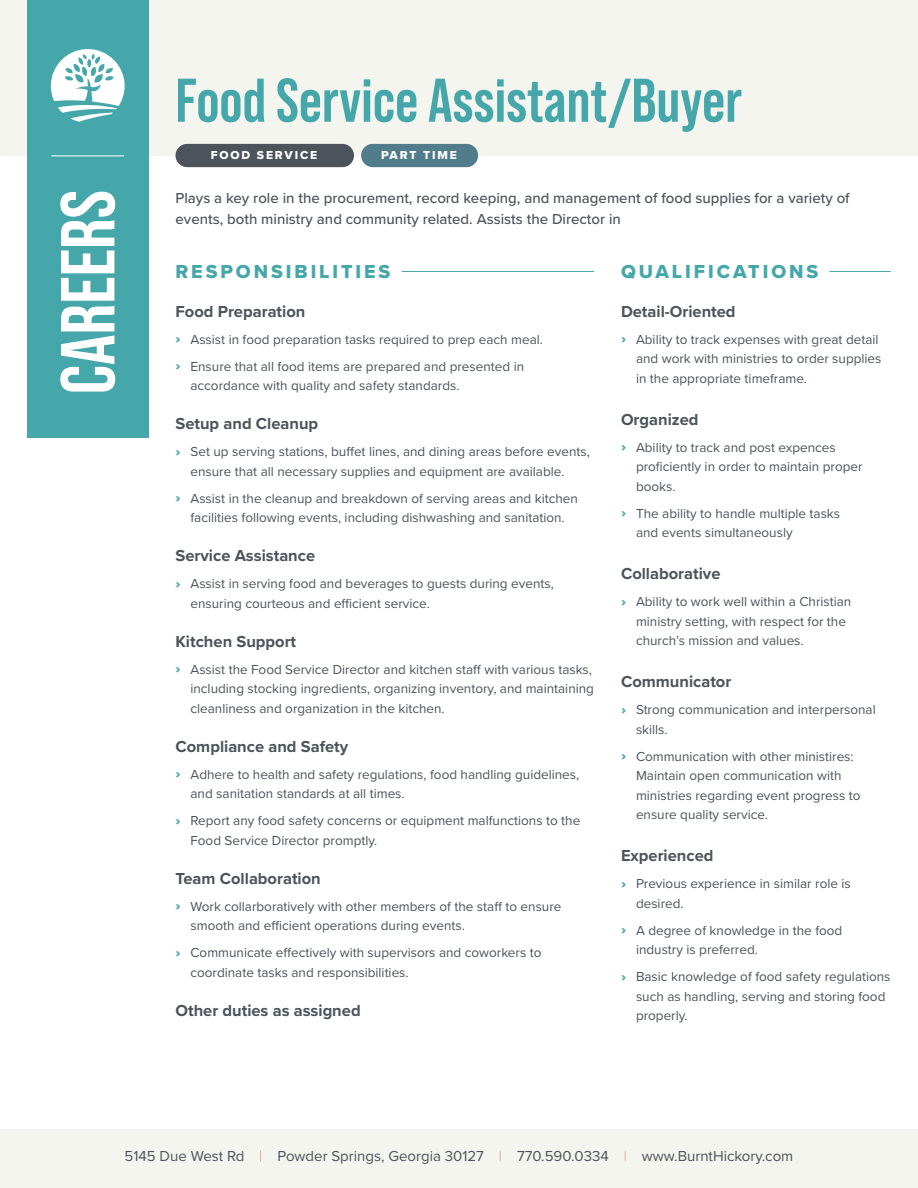
<style>
.page{position:relative;width:918px;height:1188px;background:#fff}
.page>*{position:absolute;margin:0;border:0;box-sizing:border-box;transform-origin:0 0}
.t1{font:700 76.35px "Bebas Neue Pro";color:#fff}
.Title_Heading{font:700 61.5px "Bebas Neue Pro";color:#45a7aa}
.Section_Heading{font:19.5px "Proxima Nova Extrabld";letter-spacing:.15em;color:#45a7aa}
.Responsibilities_Title{font:700 16.5px "Proxima Nova";color:#4c535b}
.Abstract_Copy{font:500 15px/21px "Proxima Nova";color:#4c535b}
.t2{font:15px "Proxima Nova";color:#4c535b}
.t3{font:13.5px/19.5px "Proxima Nova";color:#4c535b}
.Detail_Bubble{font:12px "Proxima Nova Extrabld";letter-spacing:.15em;color:#fff}
.s1{font-weight:900;color:#45a7aa}
.s2{font-family:"Proxima Nova T";font-weight:100;color:#d05e39}
</style>
<div class="page">
<div style="left:0;top:1129px;width:918px;height:59px;background:#f5f5ef"></div>
<div style="left:0;top:0;width:918px;height:156px;background:#f5f5ef"></div>
<div style="left:27px;top:0;width:121px;height:438px;background:#45a7aa"></div>
<hr style="left:51px;top:156px;width:73px;height:1px;background:#fff">
<svg style="left:51px;top:49px;width:74px;height:73px"></svg>
<div style="left:176px;top:144px;width:178px;height:23px;background:#4c535b;border-radius:12px"></div>
<div style="left:361px;top:144px;width:117px;height:23px;background:#507c8b;border-radius:12px"></div>
<hr style="left:402px;top:271px;width:192px;height:1px;background:#45a7aa">
<hr style="left:830px;top:271px;width:61px;height:1px;background:#45a7aa">
<h1 class="t1" style="left:44px;top:394px;width:206px;rotate:-90deg">CAREERS</h1>
<p class="Title_Heading" style="left:176px;top:65px;width:568px">Food Service Assistant/Buyer</p>
<p class="Detail_Bubble" style="left:211px;top:146px;width:108px">FOOD SERVICE</p>
<p class="Detail_Bubble" style="left:381px;top:146px;width:77px">PART TIME</p>
<p class="Abstract_Copy" style="left:176px;top:187px;width:676px">Plays a key role in the procurement, record keeping, and management of food supplies for a variety of events, both ministry and community related. Assists the Director in</p>
<p class="Section_Heading" style="left:176px;top:257px;width:216px">RESPONSIBILITIES</p>
<p class="Responsibilities_Title" style="left:176px;top:299px;width:131px">Food Preparation</p>
<p class="t3" style="left:176px;top:329px;width:369px"><span class="s1">›</span> Assist in food preparation tasks required to prep each meal.</p>
<p class="t3" style="left:190px;top:356px;width:335px;text-indent:-15px"><span class="s1">›</span> Ensure that all food items are prepared and presented in accordance with quality and safety standards.</p>
<p class="Responsibilities_Title" style="left:176px;top:412px;width:144px">Setup and Cleanup</p>
<p class="t3" style="left:190px;top:442px;width:401px;text-indent:-15px"><span class="s1">›</span> Set up serving stations, buffet lines, and dining areas before events, ensure that all necessary supplies and equipment are available.</p>
<p class="t3" style="left:176px;top:488px;width:404px;text-align:center"><span class="s1">›</span> Assist in the cleanup and breakdown of serving areas and kitchen facilities following events, including dishwashing and sanitation.</p>
<p class="Responsibilities_Title" style="left:176px;top:544px;width:141px">Service Assistance</p>
<p class="t3" style="left:190px;top:574px;width:365px;text-indent:-15px"><span class="s1">›</span> Assist in serving food and beverages to guests during events, ensuring courteous and efficient service.</p>
<p class="Responsibilities_Title" style="left:176px;top:629px;width:122px">Kitchen Support</p>
<p class="t3" style="left:190px;top:659px;width:405px;text-indent:-15px"><span class="s1">›</span> Assist the Food Service Director and kitchen staff with various tasks, including stocking ingredients, organizing inventory, and maintaining cleanliness and organization in the kitchen.</p>
<p class="Responsibilities_Title" style="left:176px;top:734px;width:174px">Compliance and Safety</p>
<p class="t3" style="left:190px;top:764px;width:390px;text-indent:-15px"><span class="s1">›</span> Adhere to health and safety regulations, food handling guidelines, and sanitation standards at all times.</p>
<p class="t3" style="left:190px;top:811px;width:391px;text-indent:-15px"><span class="s1">›</span> Report any food safety concerns or equipment malfunctions to the<br>Food Service Director promptly.</p>
<p class="Responsibilities_Title" style="left:176px;top:866px;width:147px">Team Collaboration</p>
<p class="t3" style="left:190px;top:896px;width:372px;text-indent:-15px"><span class="s1">›</span> Work collarboratively with other members of the staff to ensure smooth and efficient operations during events.</p>
<p class="t3" style="left:190px;top:943px;width:352px;text-indent:-15px"><span class="s1">›</span> Communicate effectively with supervisors and coworkers to coordinate tasks and responsibilities.</p>
<p class="Responsibilities_Title" style="left:176px;top:998px;width:187px">Other duties as assigned</p>
<p class="Section_Heading" style="left:621px;top:257px;width:199px">QUALIFICATIONS</p>
<p class="Responsibilities_Title" style="left:621px;top:299px;width:116px">Detail-Oriented</p>
<p class="t3" style="left:636px;top:329px;width:247px;text-indent:-15px"><span class="s1">›</span> Ability to track expenses with great detail and work with ministries to order supplies in the appropriate timeframe.</p>
<p class="Responsibilities_Title" style="left:621px;top:407px;width:79px">Organized</p>
<p class="t3" style="left:636px;top:437px;width:228px;text-indent:-15px"><span class="s1">›</span> Ability to track and post expences proficiently in order to maintain proper books.</p>
<p class="t3" style="left:636px;top:503px;width:206px;text-indent:-15px"><span class="s1">›</span> The ability to handle multiple tasks and events simultaneously</p>
<p class="Responsibilities_Title" style="left:621px;top:562px;width:101px">Collaborative</p>
<p class="t3" style="left:636px;top:592px;width:217px;text-indent:-15px"><span class="s1">›</span> Ability to work well within a Christian ministry setting, with respect for the church’s mission and values.</p>
<p class="Responsibilities_Title" style="left:621px;top:670px;width:112px">Communicator</p>
<p class="t3" style="left:636px;top:700px;width:241px;text-indent:-15px"><span class="s1">›</span> Strong communication and interpersonal skills.</p>
<p class="t3" style="left:636px;top:746px;width:226px;text-indent:-15px"><span class="s1">›</span> Communication with other ministires:<br>Maintain open communication with ministries regarding event progress to ensure quality service.</p>
<p class="Responsibilities_Title" style="left:621px;top:844px;width:94px">Experienced</p>
<p class="t3" style="left:636px;top:874px;width:216px;text-indent:-15px"><span class="s1">›</span> Previous experience in similar role is desired.</p>
<p class="t3" style="left:636px;top:920px;width:208px;text-indent:-15px"><span class="s1">›</span> A degree of knowledge in the food industry is preferred.</p>
<p class="t3" style="left:636px;top:967px;width:256px;text-indent:-15px"><span class="s1">›</span> Basic knowledge of food safety regulations such as handling, serving and storing food properly.</p>
<p class="t2" style="left:125px;top:1145px;width:670px">5145 Due West Rd <span class="s2">|</span> Powder Springs, Georgia 30127 <span class="s2">|</span> 770.590.0334 <span class="s2">|</span> www.BurntHickory.com</p>
</div>
